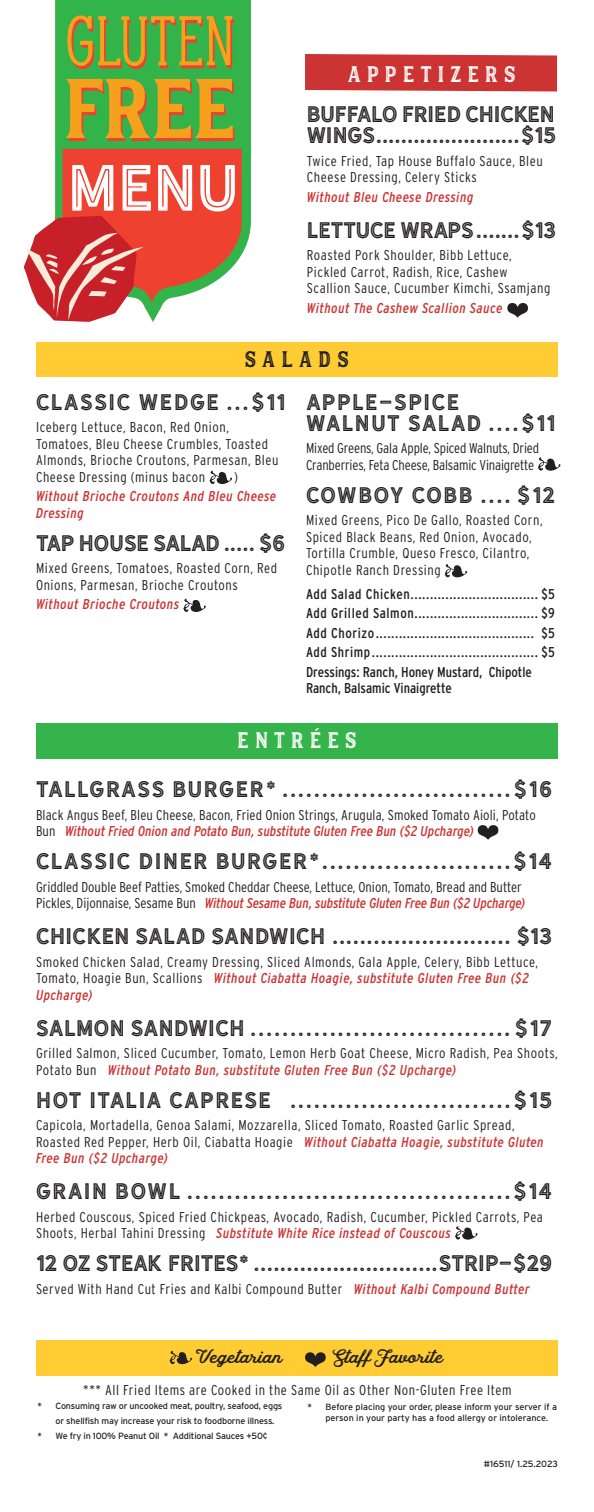
<style>
.page{position:relative;width:594px;height:1512px;background:#fff}
.page>*{position:absolute;margin:0;border:0;box-sizing:border-box;transform-origin:0 0}
.t1{font:60.9px "Hanley Sans Inline";color:#fff}
.t2{font:21px "Hanley Sans Inline";letter-spacing:.08em;color:#231f20}
.t3{font:21px/21px "Hanley Sans Inline";color:#231f20}
.t4{font:21px "Hanley Sans Inline";letter-spacing:.025em;color:#231f20}
.t5{font:21px/21px "Hanley Sans Inline";letter-spacing:.065em;color:#231f20}
.t6{font:21px "Hanley Sans Inline";letter-spacing:.055em;color:#231f20}
.t7{font:21px "Hanley Sans Inline";letter-spacing:-.01em;color:#231f20}
.t8{font:21px "Hanley Sans Inline";letter-spacing:-.025em;color:#231f20}
.t9{font:21px "Hanley Block Display Inline";letter-spacing:.295em;color:#fff}
.t10{font:21px "Hanley Block Display Inline";letter-spacing:.28em;color:#231f20}
.t11{font:18px "Hanley Script";color:#231f20}
.t12{font:300 14.25px/16.5px "Interstate Condensed";letter-spacing:.04em;color:#231f20}
.t13{font:14.25px "Interstate Condensed";letter-spacing:.04em;color:#231f20}
.t14{font:300 14.25px/16.5px "Interstate Condensed";color:#231f20}
.t15{font:300 14.25px/16.5px "Interstate Condensed";letter-spacing:.01em;color:#231f20}
.t16{font:italic 14.25px/16.5px "Interstate Condensed";letter-spacing:.04em;color:#c33}
.t17{font:300 14.25px/16.5px "Interstate Condensed";letter-spacing:-.01em;color:#231f20}
.t18{font:14.25px/16.5px "Interstate Condensed";color:#231f20}
.t19{font:9px/14.4px "Interstate";letter-spacing:-.02em;color:#231f20}
.t20{font:9px/10.8px "Interstate";color:#231f20}
.s1{font-weight:400;font-style:italic;color:#c33}
</style>
<div class="page">
<div style="left:36px;top:1340px;width:522px;height:36px;background:#fc3"></div>
<div style="left:55px;top:0;width:196px;height:254px;background:#32b44a"></div>
<svg style="left:24px;top:149px;width:218px;height:173px"></svg>
<svg style="left:67px;top:15px;width:167px;height:54px;background:#809f3a"></svg>
<svg style="left:66px;top:79px;width:169px;height:62px;background:#a39e31"></svg>
<svg style="left:305px;top:54px;width:252px;height:38px;background:#ce3d3d"></svg>
<div style="left:36px;top:342px;width:521px;height:35px;background:#fc3"></div>
<div style="left:36px;top:723px;width:522px;height:36px;background:#34b44a"></div>
<svg style="left:305px;top:1352px;width:21px;height:15px"></svg>
<svg style="left:170px;top:1351px;width:22px;height:13px"></svg>
<svg style="left:507px;top:303px;width:21px;height:15px"></svg>
<svg style="left:209px;top:471px;width:23px;height:13px"></svg>
<svg style="left:183px;top:599px;width:23px;height:13px"></svg>
<svg style="left:445px;top:564px;width:22px;height:13px"></svg>
<svg style="left:538px;top:457px;width:22px;height:14px"></svg>
<svg style="left:455px;top:1226px;width:23px;height:14px"></svg>
<svg style="left:478px;top:825px;width:20px;height:15px"></svg>
<p class="t1" style="left:68px;top:150px;width:172px">MENU</p>
<p class="t9" style="left:347px;top:61px;width:170px">APPETIZERS</p>
<p class="t3" style="left:307px;top:103px;width:251px">BUFFALO FRIED CHICKEN<br>WINGS.......................$15</p>
<p class="t12" style="left:307px;top:152px;width:237px">Twice Fried, Tap House Buffalo Sauce, Bleu<br>Cheese Dressing, Celery Sticks</p>
<p class="t16" style="left:307px;top:188px;width:168px">Without Bleu Cheese Dressing</p>
<p class="t7" style="left:307px;top:217px;width:251px">LETTUCE WRAPS.......$13</p>
<p class="t12" style="left:307px;top:247px;width:245px">Roasted Pork Shoulder, Bibb Lettuce,<br>Pickled Carrot, Radish, Rice, Cashew<br>Scallion Sauce, Cucumber Kimchi, Ssamjang</p>
<p class="t16" style="left:307px;top:299px;width:197px">Without The Cashew Scallion Sauce</p>
<p class="t10" style="left:245px;top:346px;width:106px">SALADS</p>
<p class="t2" style="left:36px;top:389px;width:251px">CLASSIC WEDGE ...$11</p>
<p class="t12" style="left:36px;top:419px;width:244px">Iceberg Lettuce, Bacon, Red Onion, Tomatoes, Bleu Cheese Crumbles, Toasted Almonds, Brioche Croutons, Parmesan, Bleu Cheese Dressing (minus bacon</p>
<p class="t12" style="left:234px;top:469px;width:5px">)</p>
<p class="t16" style="left:36px;top:488px;width:242px">Without Brioche Croutons And Bleu Cheese<br>Dressing</p>
<p class="t8" style="left:36px;top:530px;width:251px">TAP HOUSE SALAD ..... $6</p>
<p class="t12" style="left:36px;top:560px;width:243px">Mixed Greens, Tomatoes, Roasted Corn, Red<br>Onions, Parmesan, Brioche Croutons</p>
<p class="t16" style="left:36px;top:596px;width:145px">Without Brioche Croutons</p>
<p class="t5" style="left:306px;top:391px;width:251px">APPLE-SPICE<br>WALNUT SALAD ....$11</p>
<p class="t17" style="left:306px;top:440px;width:235px">Mixed Greens, Gala Apple, Spiced Walnuts, Dried<br>Cranberries, Feta Cheese, Balsamic Vinaigrette</p>
<p class="t2" style="left:306px;top:482px;width:251px">COWBOY COBB .... $12</p>
<p class="t12" style="left:306px;top:512px;width:238px">Mixed Greens, Pico De Gallo, Roasted Corn, Spiced Black Beans, Red Onion, Avocado, Tortilla Crumble, Queso Fresco, Cilantro, Chipotle Ranch Dressing</p>
<p class="t13" style="left:306px;top:586px;width:250px">Add Salad Chicken................................. $5</p>
<p class="t13" style="left:306px;top:605px;width:251px">Add Grilled Salmon................................ $9</p>
<p class="t13" style="left:306px;top:625px;width:251px">Add Chorizo......................................... $5</p>
<p class="t13" style="left:306px;top:644px;width:250px">Add Shrimp........................................... $5</p>
<p class="t18" style="left:306px;top:664px;width:227px">Dressings: Ranch, Honey Mustard, Chipotle<br>Ranch, Balsamic Vinaigrette</p>
<p class="t9" style="left:237px;top:728px;width:121px">ENTRÉES</p>
<p class="t5" style="left:36px;top:778px;width:518px">TALLGRASS BURGER* .............................$16</p>
<p class="t15" style="left:36px;top:806px;width:501px">Black Angus Beef, Bleu Cheese, Bacon, Fried Onion Strings, Arugula, Smoked Tomato Aioli, Potato<br>Bun <span class="s1">Without Fried Onion and Potato Bun, substitute Gluten Free Bun ($2 Upcharge)</span></p>
<p class="t2" style="left:36px;top:848px;width:518px">CLASSIC DINER BURGER*........................$14</p>
<p class="t14" style="left:36px;top:878px;width:491px">Griddled Double Beef Patties, Smoked Cheddar Cheese, Lettuce, Onion, Tomato, Bread and Butter<br>Pickles, Dijonnaise, Sesame Bun <span class="s1">Without Sesame Bun, substitute Gluten Free Bun ($2 Upcharge)</span></p>
<p class="t4" style="left:36px;top:923px;width:517px">CHICKEN SALAD SANDWICH .......................... $13</p>
<p class="t12" style="left:36px;top:953px;width:504px">Smoked Chicken Salad, Creamy Dressing, Sliced Almonds, Gala Apple, Celery, Bibb Lettuce,<br>Tomato, Hoagie Bun, Scallions <span class="s1">Without Ciabatta Hoagie, substitute Gluten Free Bun ($2<br>Upcharge)</span></p>
<p class="t4" style="left:36px;top:1015px;width:518px">SALMON SANDWICH .................................$17</p>
<p class="t12" style="left:36px;top:1045px;width:523px">Grilled Salmon, Sliced Cucumber, Tomato, Lemon Herb Goat Cheese, Micro Radish, Pea Shoots,<br>Potato Bun <span class="s1">Without Potato Bun, substitute Gluten Free Bun ($2 Upcharge)</span></p>
<p class="t6" style="left:36px;top:1087px;width:518px">HOT ITALIA CAPRESE ............................$15</p>
<p class="t12" style="left:36px;top:1117px;width:509px">Capicola, Mortadella, Genoa Salami, Mozzarella, Sliced Tomato, Roasted Garlic Spread,<br>Roasted Red Pepper, Herb Oil, Ciabatta Hoagie <span class="s1">Without Ciabatta Hoagie, substitute Gluten<br>Free Bun ($2 Upcharge)</span></p>
<p class="t2" style="left:36px;top:1178px;width:518px">GRAIN BOWL .........................................$14</p>
<p class="t12" style="left:36px;top:1208px;width:509px">Herbed Couscous, Spiced Fried Chickpeas, Avocado, Radish, Cucumber, Pickled Carrots, Pea<br>Shoots, Herbal Tahini Dressing <span class="s1">Substitute White Rice instead of Couscous</span></p>
<p class="t3" style="left:36px;top:1252px;width:518px">12 OZ STEAK FRITES* ............................STRIP-$29</p>
<p class="t12" style="left:36px;top:1280px;width:495px">Served With Hand Cut Fries and Kalbi Compound Butter <span class="s1">Without Kalbi Compound Butter</span></p>
<p class="t11" style="left:196px;top:1345px;width:88px">Vegetarian</p>
<p class="t11" style="left:333px;top:1345px;width:112px">Staff Favorite</p>
<p class="t12" style="left:83px;top:1382px;width:430px">*** All Fried Items are Cooked in the Same Oil as Other Non-Gluten Free Item</p>
<p class="t19" style="left:56px;top:1399px;width:228px;text-indent:-18px">* Consuming raw or uncooked meat, poultry, seafood, eggs or shellfish may increase your risk to foodborne illness.</p>
<p class="t20" style="left:326px;top:1401px;width:233px;text-indent:-18px">* Before placing your order, please inform your server if a person in your party has a food allergy or intolerance.</p>
<p class="t19" style="left:38px;top:1429px;width:232px">* We fry in 100% Peanut Oil * Additional Sauces +50¢</p>
<p class="t19" style="left:484px;top:1456px;width:76px">#16511/ 1.25.2023</p>
</div>
